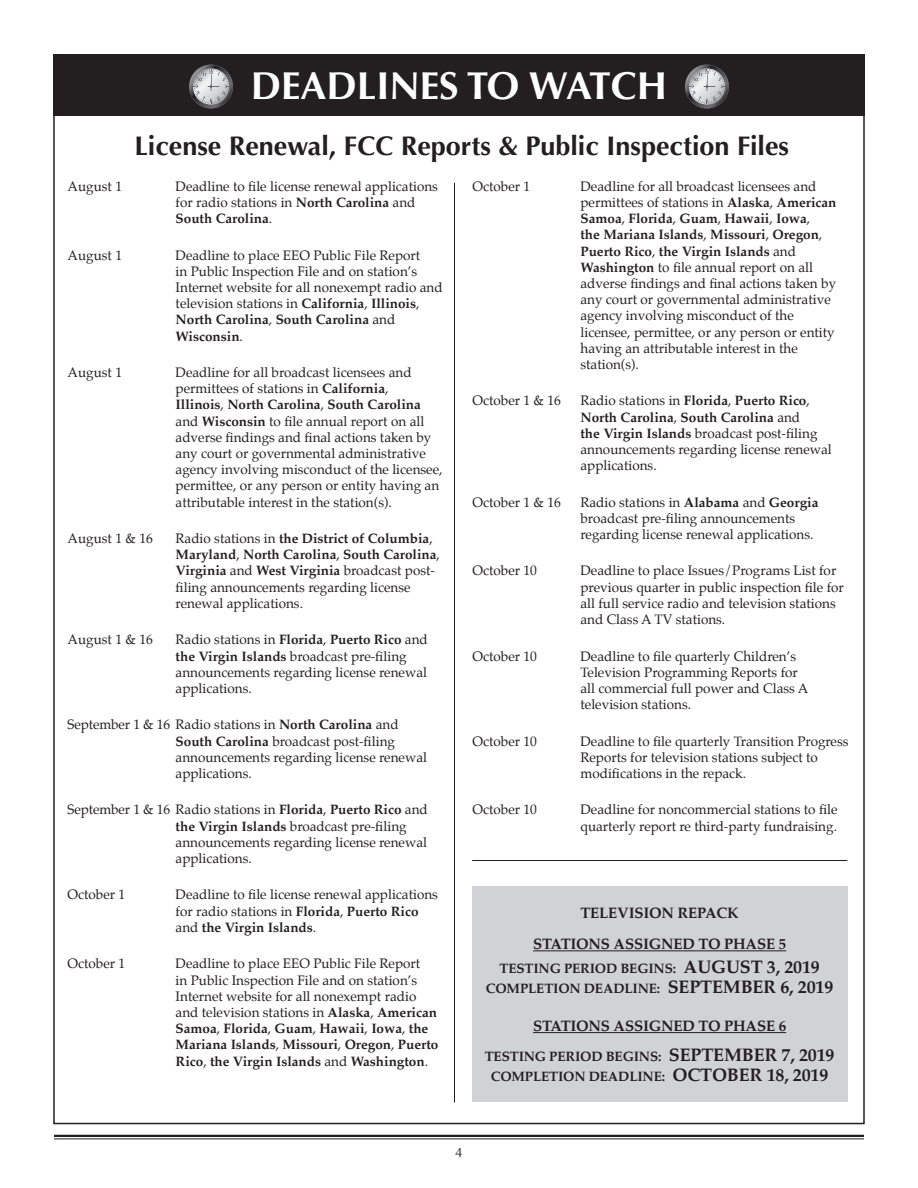
<style>
.page{position:relative;width:918px;height:1188px;background:#fff}
.page>*{position:absolute;margin:0;border:0;box-sizing:border-box;transform-origin:0 0}
.t1{font:700 39px "Optima";color:#fff}
.t2{font:700 27px "Optima";color:#231f20}
.t3{font:700 15px/31.5px "Palatino";letter-spacing:-.01em;color:#231f20;text-align:center}
.t4{font:13.5px/16.2px "Palatino";color:#231f20}
.t5{font:700 13.5px/20.2px "Palatino";letter-spacing:-.01em;color:#231f20;text-align:center}
.t6{font:13.5px "Optima";color:#231f20}
.s1{font-weight:700}
.s2{font-size:18px}
</style>
<div class="page">
<div style="left:53px;top:54px;width:812px;height:61px;background:#231f20"></div>
<hr style="left:54px;top:1135px;width:810px;height:2px;background:#231f20">
<hr style="left:54px;top:1138px;width:810px;height:1px;background:#231f20">
<svg style="left:189px;top:64px;width:44px;height:45px"></svg>
<svg style="left:189px;top:65px;width:44px;height:43px"></svg>
<svg style="left:685px;top:64px;width:44px;height:45px"></svg>
<svg style="left:685px;top:65px;width:44px;height:43px"></svg>
<hr style="left:454px;top:183px;width:1px;height:920px;background:#231f20">
<hr style="left:472px;top:860px;width:375px;height:1px;background:#231f20">
<div style="left:472px;top:886px;width:375px;height:216px;background:#d1d2d4"></div>
<hr style="left:533px;top:950px;width:253px;height:1px;background:#231f20">
<hr style="left:533px;top:1032px;width:253px;height:1px;background:#231f20">
<h1 class="t1" style="left:251px;top:63px;width:418px">DEADLINES TO WATCH</h1>
<h2 class="t2" style="left:134px;top:130px;width:656px">License Renewal, FCC Reports &amp; Public Inspection Files</h2>
<p class="t4" style="left:68px;top:178px;width:56px">August 1</p>
<p class="t4" style="left:176px;top:178px;width:264px">Deadline to file license renewal applications for radio stations in <span class="s1">North Carolina</span> and<br><span class="s1">South Carolina</span>.</p>
<p class="t4" style="left:68px;top:247px;width:56px">August 1</p>
<p class="t4" style="left:176px;top:247px;width:269px">Deadline to place EEO Public File Report<br>in Public Inspection File and on station’s Internet website for all nonexempt radio and television stations in <span class="s1">California</span>, <span class="s1">Illinois</span>, <span class="s1">North Carolina</span>, <span class="s1">South Carolina</span> and <span class="s1">Wisconsin</span>.</p>
<p class="t4" style="left:68px;top:364px;width:56px">August 1</p>
<p class="t4" style="left:176px;top:364px;width:268px">Deadline for all broadcast licensees and permittees of stations in <span class="s1">California</span>,<br><span class="s1">Illinois</span>, <span class="s1">North Carolina</span>, <span class="s1">South Carolina </span>and <span class="s1">Wisconsin</span> to file annual report on all adverse findings and final actions taken by any court or governmental administrative agency involving misconduct of the licensee, permittee, or any person or entity having an attributable interest in the station(s).</p>
<p class="t4" style="left:68px;top:530px;width:87px">August 1 &amp; 16</p>
<p class="t4" style="left:176px;top:530px;width:266px">Radio stations in <span class="s1">the District of Columbia</span>, <span class="s1">Maryland</span>, <span class="s1">North Carolina</span>, <span class="s1">South Carolina</span>, <span class="s1">Virginia</span> and <span class="s1">West Virginia</span> broadcast post&shy;filing announcements regarding license renewal applications.</p>
<p class="t4" style="left:68px;top:632px;width:87px">August 1 &amp; 16</p>
<p class="t4" style="left:176px;top:632px;width:254px">Radio stations in <span class="s1">Florida</span>, <span class="s1">Puerto Rico</span> and <span class="s1">the Virgin Islands</span> broadcast pre-filing announcements regarding license renewal applications.</p>
<p class="t4" style="left:176px;top:717px;width:253px;text-indent:-108px">September 1 &amp; 16 Radio stations in <span class="s1">North Carolina</span> and <span class="s1">South Carolina</span> broadcast post-filing announcements regarding license renewal applications.</p>
<p class="t4" style="left:176px;top:802px;width:254px;text-indent:-108px">September 1 &amp; 16 Radio stations in <span class="s1">Florida</span>, <span class="s1">Puerto Rico</span> and <span class="s1">the Virgin Islands</span> broadcast pre-filing announcements regarding license renewal applications.</p>
<p class="t4" style="left:68px;top:887px;width:59px">October 1</p>
<p class="t4" style="left:176px;top:887px;width:264px">Deadline to file license renewal applications for radio stations in <span class="s1">Florida</span>, <span class="s1">Puerto Rico </span>and <span class="s1">the Virgin Islands</span>.</p>
<p class="t4" style="left:68px;top:956px;width:59px">October 1</p>
<p class="t4" style="left:176px;top:956px;width:264px">Deadline to place EEO Public File Report<br>in Public Inspection File and on station’s Internet website for all nonexempt radio and television stations in <span class="s1">Alaska</span>, <span class="s1">American Samoa</span>, <span class="s1">Florida</span>, <span class="s1">Guam</span>, <span class="s1">Hawaii</span>, <span class="s1">Iowa</span>, <span class="s1">the Mariana Islands</span>, <span class="s1">Missouri</span>, <span class="s1">Oregon</span>, <span class="s1">Puerto Rico</span>, <span class="s1">the Virgin Islands</span> and <span class="s1">Washington</span>.</p>
<p class="t4" style="left:472px;top:178px;width:59px">October 1</p>
<p class="t4" style="left:580px;top:178px;width:258px">Deadline for all broadcast licensees and permittees of stations in <span class="s1">Alaska</span>, <span class="s1">American Samoa</span>, <span class="s1">Florida</span>, <span class="s1">Guam</span>, <span class="s1">Hawaii</span>, <span class="s1">Iowa</span>,<br><span class="s1">the Mariana Islands</span>, <span class="s1">Missouri</span>, <span class="s1">Oregon</span>, <span class="s1">Puerto Rico</span>, <span class="s1">the Virgin Islands</span> and <span class="s1">Washington</span> to file annual report on all adverse findings and final actions taken by any court or governmental administrative agency involving misconduct of the licensee, permittee, or any person or entity having an attributable interest in the station(s).</p>
<p class="t4" style="left:472px;top:393px;width:90px">October 1 &amp; 16</p>
<p class="t4" style="left:580px;top:393px;width:253px">Radio stations in <span class="s1">Florida</span>, <span class="s1">Puerto Rico</span>, <span class="s1">North Carolina</span>, <span class="s1">South Carolina</span> and<br><span class="s1">the Virgin Islands</span> broadcast post-filing announcements regarding license renewal applications.</p>
<p class="t4" style="left:472px;top:494px;width:90px">October 1 &amp; 16</p>
<p class="t4" style="left:580px;top:494px;width:239px">Radio stations in <span class="s1">Alabama</span> and <span class="s1">Georgia </span>broadcast pre-filing announcements regarding license renewal applications.</p>
<p class="t4" style="left:472px;top:563px;width:66px">October 10</p>
<p class="t4" style="left:580px;top:563px;width:265px">Deadline to place Issues/Programs List for previous quarter in public inspection file for all full service radio and television stations and Class A TV stations.</p>
<p class="t4" style="left:472px;top:648px;width:66px">October 10</p>
<p class="t4" style="left:580px;top:648px;width:229px">Deadline to file quarterly Children’s Television Programming Reports for all commercial full power and Class A television stations.</p>
<p class="t4" style="left:472px;top:733px;width:66px">October 10</p>
<p class="t4" style="left:580px;top:733px;width:270px">Deadline to file quarterly Transition Progress<br>Reports for television stations subject to modifications in the repack.</p>
<p class="t4" style="left:472px;top:802px;width:66px">October 10</p>
<p class="t4" style="left:580px;top:802px;width:259px">Deadline for noncommercial stations to file quarterly report re third-party fundraising.</p>
<p class="t3" style="left:533px;top:897px;width:255px">TELEVISION REPACK<br>STATIONS ASSIGNED TO PHASE 5</p>
<p class="t5" style="left:486px;top:958px;width:349px">TESTING PERIOD BEGINS: <span class="s2">AUGUST 3, 2019<br></span>COMPLETION DEADLINE: <span class="s2">SEPTEMBER 6, 2019</span></p>
<p class="t3" style="left:533px;top:1010px;width:255px">STATIONS ASSIGNED TO PHASE 6</p>
<p class="t5" style="left:485px;top:1046px;width:351px">TESTING PERIOD BEGINS: <span class="s2">SEPTEMBER 7, 2019<br></span>COMPLETION DEADLINE: <span class="s2">OCTOBER 18, 2019</span></p>
<p class="t6" style="left:455px;top:1144px;width:9px">4</p>
</div>
